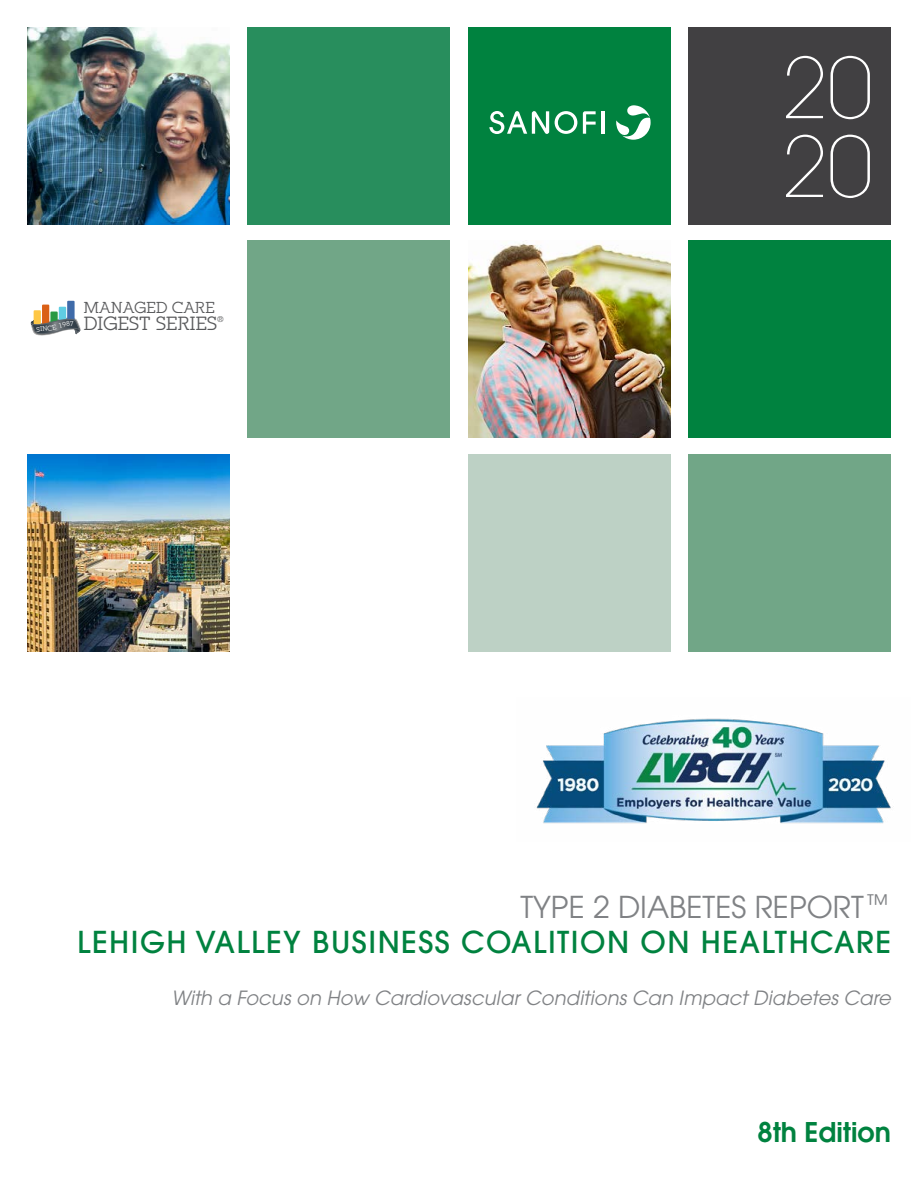
<style>
.page{position:relative;width:918px;height:1188px;background:#fff}
.page>*{position:absolute;margin:0;border:0;box-sizing:border-box;transform-origin:0 0}
.t1{font:200 82.8px "Avant Garde";color:#fff}
.t2{font:500 30px/35.2px "Avant Garde";letter-spacing:.05em;color:#00823f;text-align:right}
.t3{font:600 27px "Avant Garde";color:#00823f}
.t4{font:italic 19.5px "Avant Garde";letter-spacing:.005em;color:#808285}
.t5{font:18.75px "Ponsi Rounded Slab";letter-spacing:.01em;color:#58595b}
.t6{font:15.6px "Ponsi Rounded Slab";letter-spacing:.01em;color:#58595b}
.t7{font:8.1px "Ponsi Rounded Slab";color:#58595b}
.s1{font-weight:400;color:#808285}
</style>
<div class="page">
<img style="left:536px;top:718px;width:355px;height:106px">
<div style="left:248px;top:27px;width:202px;height:197px;background:#288e5d"></div>
<img style="left:27px;top:27px;width:203px;height:197px">
<div style="left:688px;top:27px;width:203px;height:197px;background:#414042"></div>
<div style="left:468px;top:27px;width:202px;height:197px;background:#00823f"></div>
<div style="left:248px;top:241px;width:202px;height:197px;background:#71a687"></div>
<div style="left:688px;top:241px;width:203px;height:197px;background:#00823f"></div>
<img style="left:468px;top:243px;width:202px;height:195px">
<img style="left:27px;top:455px;width:203px;height:197px">
<div style="left:688px;top:455px;width:203px;height:197px;background:#71a687"></div>
<div style="left:468px;top:455px;width:202px;height:197px;background:#bdd1c5"></div>
<hr style="left:602px;top:111px;width:3px;height:23px;background:#fff">
<svg style="left:555px;top:111px;width:22px;height:23px"></svg>
<svg style="left:583px;top:111px;width:13px;height:23px"></svg>
<svg style="left:489px;top:111px;width:60px;height:23px"></svg>
<svg style="left:616px;top:105px;width:35px;height:35px"></svg>
<svg style="left:30px;top:300px;width:51px;height:36px"></svg>
<p class="t6" style="left:84px;top:297px;width:132px">MANAGED CARE</p>
<p class="t5" style="left:84px;top:311px;width:135px">DIGEST SERIES</p>
<p class="t7" style="left:217px;top:314px;width:8px">®</p>
<p class="t1" style="left:781px;top:39px;width:93px">20</p>
<p class="t1" style="left:781px;top:118px;width:93px">20</p>
<p class="t2" style="left:77px;top:889px;width:815px"><span class="s1">TYPE 2 DIABETES REPORT</span><sup>™<br></sup>LEHIGH VALLEY BUSINESS COALITION ON HEALTHCARE</p>
<p class="t4" style="left:172px;top:986px;width:721px">With a Focus on How Cardiovascular Conditions Can Impact Diabetes Care</p>
<p class="t3" style="left:758px;top:1115px;width:135px">8th Edition</p>
</div>
